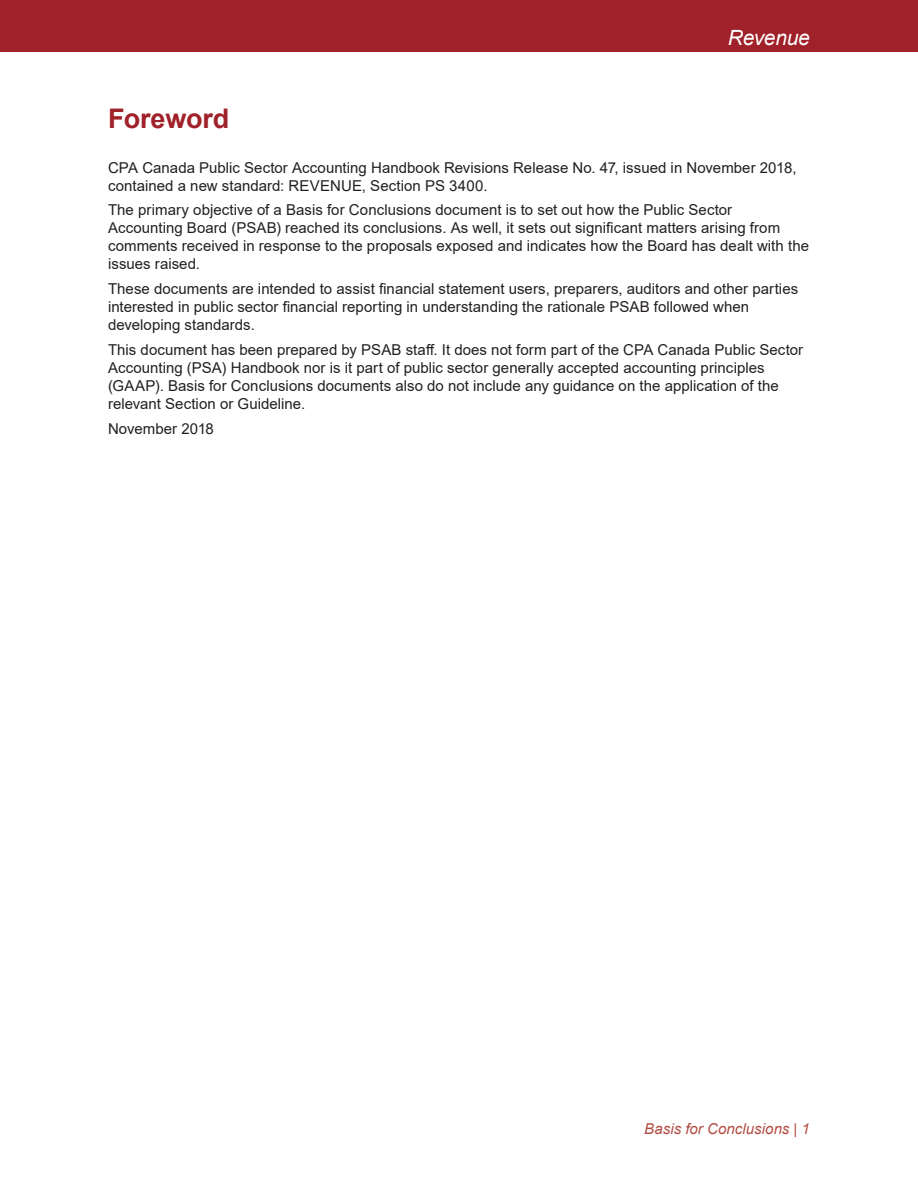
<style>
.page{position:relative;width:918px;height:1188px;background:#fff}
.page>*{position:absolute;margin:0;border:0;box-sizing:border-box;transform-origin:0 0}
.Foreword_Head{font:700 27px "Arial";letter-spacing:-.005em;color:#a02129}
.t1{font:italic 21px "Arial";letter-spacing:-.01em;color:#fff}
.Content{font:15px/18px "Arial";letter-spacing:.005em;color:#231f20}
.t2{font:italic 15px "Arial";letter-spacing:.005em;color:#b24e45}
</style>
<div class="page">
<div style="left:0;top:0;width:918px;height:52px;background:#a02129"></div>
<h2 class="t1" style="left:728px;top:24px;width:84px">Revenue</h2>
<p class="Foreword_Head" style="left:108px;top:99px;width:123px">Foreword</p>
<p class="Content" style="left:108px;top:158px;width:690px">CPA Canada Public Sector Accounting Handbook Revisions Release No. 47, issued in November 2018, contained a new standard: REVENUE, Section PS 3400.</p>
<p class="Content" style="left:108px;top:201px;width:703px">The primary objective of a Basis for Conclusions document is to set out how the Public Sector Accounting Board (PSAB) reached its conclusions. As well, it sets out significant matters arising from comments received in response to the proposals exposed and indicates how the Board has dealt with the issues raised.</p>
<p class="Content" style="left:108px;top:280px;width:692px">These documents are intended to assist financial statement users, preparers, auditors and other parties interested in public sector financial reporting in understanding the rationale PSAB followed when developing standards.</p>
<p class="Content" style="left:108px;top:341px;width:697px">This document has been prepared by PSAB staff. It does not form part of the CPA Canada Public Sector Accounting (PSA) Handbook nor is it part of public sector generally accepted accounting principles (GAAP). Basis for Conclusions documents also do not include any guidance on the application of the relevant Section or Guideline.</p>
<p class="Content" style="left:108px;top:419px;width:107px">November 2018</p>
<p class="t2" style="left:644px;top:1119px;width:167px">Basis for Conclusions | 1</p>
</div>
